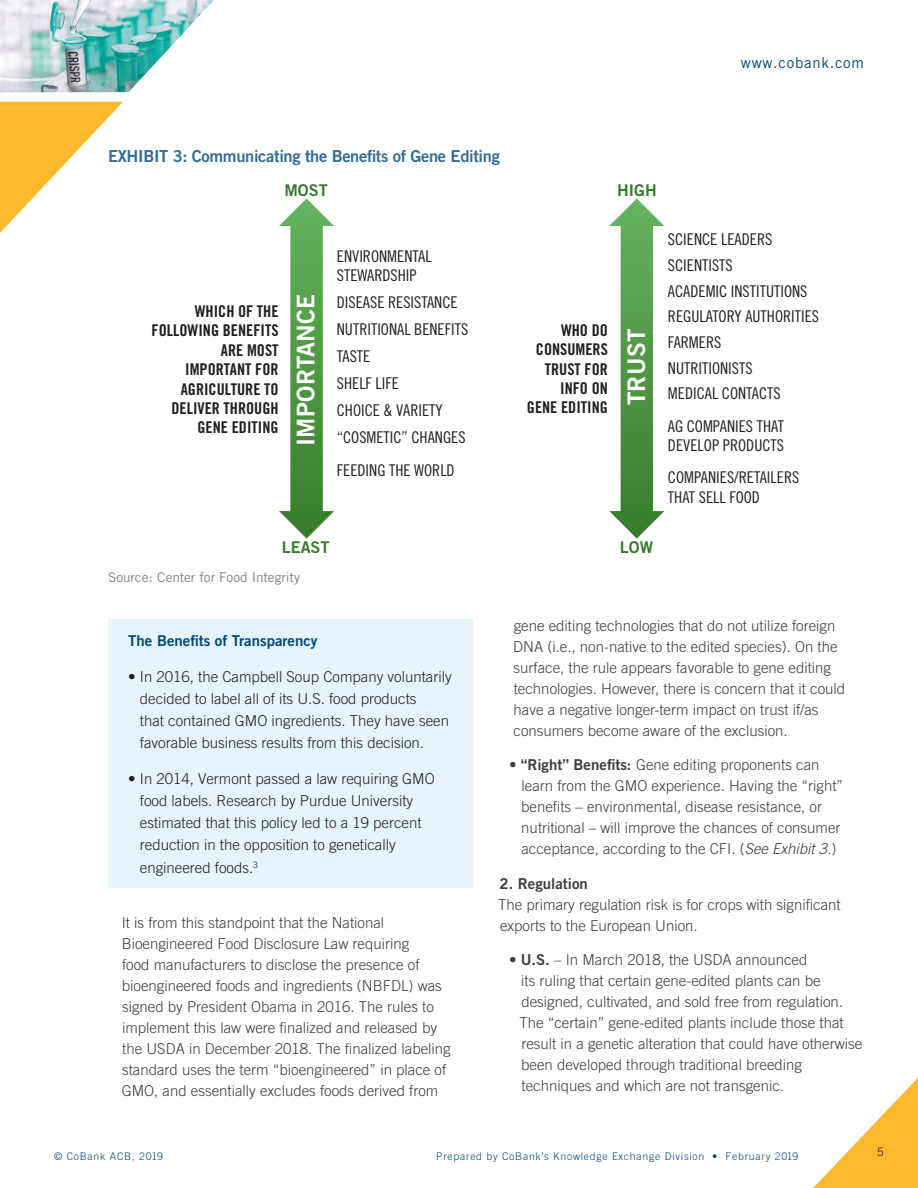
<style>
.page{position:relative;width:918px;height:1188px;background:#fff}
.page>*{position:absolute;margin:0;border:0;box-sizing:border-box;transform-origin:0 0}
.t1{font:24.3px "Trade Gothic Bold Two";letter-spacing:.01em;color:#fff}
.t2{font:16.5px "Trade Gothic Bold Two";letter-spacing:-.02em;color:#326e97}
.t3{font:16.2px/25.7px "Trade Gothic Cond Eighteen";color:#231f20}
.t4{font:16.2px/19.5px "Trade Gothic Bold Cond Twenty";color:#231f20;text-align:right}
.t5{font:16.2px "Trade Gothic Bold Two";color:#357b2b}
.t6{font:300 15px/21px "Trade Gothic";color:#3e3d3e}
.t7{font:300 15px/22.2px "Trade Gothic";color:#231f20}
.t8{font:15px "Trade Gothic Bold Two";color:#004978}
.t9{font:15px "Trade Gothic";letter-spacing:.05em;color:#004978}
.t10{font:15px "Trade Gothic Bold Two";color:#3e3d3e}
.t11{font:13.5px "Trade Gothic";letter-spacing:-.005em;color:#808285}
.t12{font:300 11.7px "Trade Gothic";color:#231f20}
.t13{font:300 10.5px "Trade Gothic";letter-spacing:.07em;color:#004978}
.s1{font-family:"Trade Gothic Bold Two";font-weight:400}
.s2{font-style:italic}
</style>
<div class="page">
<img style="left:0;top:0;width:214px;height:92px">
<svg style="left:0;top:102px;width:123px;height:131px"></svg>
<svg style="left:813px;top:1078px;width:105px;height:110px"></svg>
<div style="left:108px;top:179px;width:756px;height:418px;background:#fff"></div>
<div style="left:290px;top:222px;width:33px;height:293px;background:linear-gradient(to bottom,#62af5a,#3a802d)"></div>
<svg style="left:279px;top:198px;width:55px;height:28px"></svg>
<svg style="left:279px;top:511px;width:55px;height:28px"></svg>
<div style="left:621px;top:222px;width:32px;height:293px;background:linear-gradient(to bottom,#62af5a,#3a802d)"></div>
<svg style="left:609px;top:198px;width:55px;height:28px"></svg>
<svg style="left:609px;top:511px;width:55px;height:28px"></svg>
<div style="left:108px;top:619px;width:364px;height:269px;background:#e7f4fb"></div>
<p class="t9" style="left:741px;top:54px;width:125px">www.cobank.com</p>
<p class="t2" style="left:108px;top:146px;width:393px">EXHIBIT 3: Communicating the Benefits of Gene Editing</p>
<p class="t5" style="left:284px;top:180px;width:45px">MOST</p>
<p class="t4" style="left:152px;top:301px;width:128px">WHICH OF THE<br>FOLLOWING BENEFITS<br>ARE MOST<br>IMPORTANT FOR<br>AGRICULTURE TO<br>DELIVER THROUGH<br>GENE EDITING</p>
<h1 class="t1" style="left:291px;top:446px;width:153px;rotate:-90deg">IMPORTANCE</h1>
<p class="t3" style="left:337px;top:246px;width:96px;line-height:18.9px">ENVIRONMENTAL<br>STEWARDSHIP</p>
<p class="t3" style="left:337px;top:288px;width:133px;line-height:27px">DISEASE RESISTANCE<br>NUTRITIONAL BENEFITS<br>TASTE<br>SHELF LIFE<br>CHOICE &amp; VARIETY “COSMETIC” CHANGES</p>
<p class="t3" style="left:337px;top:457px;width:119px">FEEDING THE WORLD</p>
<p class="t5" style="left:282px;top:537px;width:49px">LEAST</p>
<p class="t11" style="left:108px;top:569px;width:194px">Source: Center for Food Integrity</p>
<p class="t5" style="left:617px;top:180px;width:41px">HIGH</p>
<p class="t4" style="left:527px;top:320px;width:82px">WHO DO<br>CONSUMERS<br>TRUST FOR<br>INFO ON<br>GENE EDITING</p>
<h1 class="t1" style="left:621px;top:405px;width:78px;rotate:-90deg">TRUST</h1>
<p class="t3" style="left:668px;top:227px;width:153px">SCIENCE LEADERS<br>SCIENTISTS<br>ACADEMIC INSTITUTIONS<br>REGULATORY AUTHORITIES<br>FARMERS<br>NUTRITIONISTS<br>MEDICAL CONTACTS</p>
<p class="t3" style="left:668px;top:416px;width:118px;line-height:19.5px">AG COMPANIES THAT<br>DEVELOP PRODUCTS</p>
<p class="t3" style="left:668px;top:468px;width:133px;line-height:19.5px">COMPANIES/RETAILERS<br>THAT SELL FOOD</p>
<p class="t5" style="left:620px;top:537px;width:35px">LOW</p>
<p class="t8" style="left:128px;top:632px;width:191px">The Benefits of Transparency</p>
<p class="t7" style="left:140px;top:665px;width:313px;text-indent:-12px">• In 2016, the Campbell Soup Company voluntarily decided to label all of its U.S. food products<br>that contained GMO ingredients. They have seen favorable business results from this decision.</p>
<p class="t7" style="left:140px;top:767px;width:296px;text-indent:-12px">• In 2014, Vermont passed a law requiring GMO food labels. Research by Purdue University estimated that this policy led to a 19 percent reduction in the opposition to genetically engineered foods.<sup>3</sup></p>
<p class="t6" style="left:122px;top:912px;width:331px">It is from this standpoint that the National Bioengineered Food Disclosure Law requiring<br>food manufacturers to disclose the presence of bioengineered foods and ingredients (NBFDL) was signed by President Obama in 2016. The rules to implement this law were finalized and released by the USDA in December 2018. The finalized labeling standard uses the term “bioengineered” in place of GMO, and essentially excludes foods derived from</p>
<p class="t6" style="left:513px;top:615px;width:333px">gene editing technologies that do not utilize foreign DNA (i.e., non-native to the edited species). On the surface, the rule appears favorable to gene editing technologies. However, there is concern that it could have a negative longer-term impact on trust if/as consumers become aware of the exclusion.</p>
<p class="t6" style="left:521px;top:754px;width:324px;text-indent:-12px">• <span class="s1">“Right” Benefits:</span> Gene editing proponents can learn from the GMO experience. Having the “right” benefits – environmental, disease resistance, or nutritional – will improve the chances of consumer acceptance, according to the CFI. (<span class="s2">See Exhibit 3.</span>)</p>
<p class="t10" style="left:500px;top:874px;width:90px">2. Regulation</p>
<p class="t6" style="left:498px;top:894px;width:344px">The primary regulation risk is for crops with significant exports to the European Union.</p>
<p class="t6" style="left:519px;top:949px;width:344px;text-indent:-10px">• <span class="s1">U.S.</span> – In March 2018, the USDA announced<br>its ruling that certain gene-edited plants can be designed, cultivated, and sold free from regulation.<br>The “certain” gene-edited plants include those that result in a genetic alteration that could have otherwise been developed through traditional breeding techniques and which are not transgenic.</p>
<p class="t13" style="left:54px;top:1150px;width:110px">© CoBank ACB, 2019</p>
<p class="t13" style="left:436px;top:1150px;width:364px">Prepared by CoBank’s Knowledge Exchange Division • February 2019</p>
<p class="t12" style="left:877px;top:1145px;width:8px">5</p>
</div>
